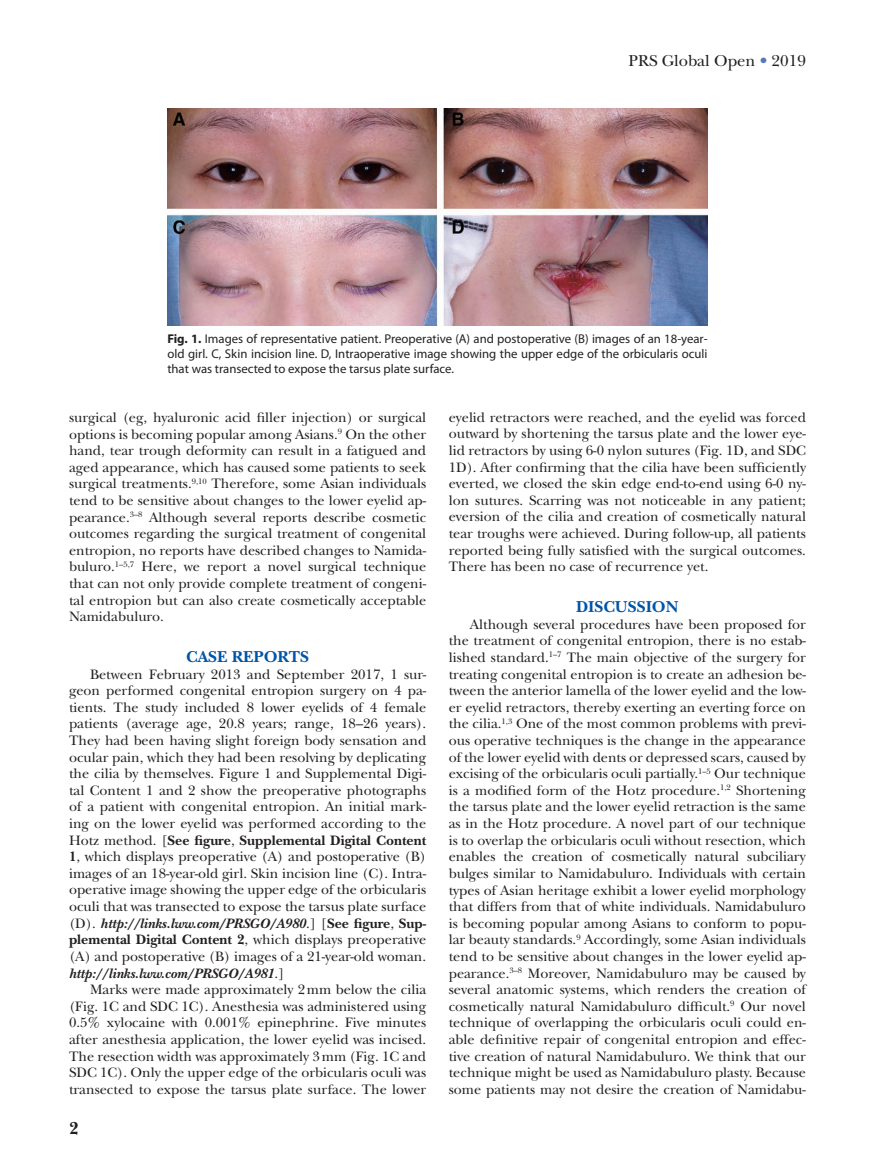
<style>
.page{position:relative;width:878px;height:1175px;background:#fff}
.page>*{position:absolute;margin:0;border:0;box-sizing:border-box;transform-origin:0 0}
.t1{font:700 18px "New Baskerville";color:#231f20}
.t2{font:700 16.5px "New Baskerville";color:#0154a6}
.t3{font:16.5px "New Baskerville";color:#231f20}
.t4{font:14.25px/16.6px "New Baskerville";color:#231f20;text-align:justify}
.t5{font:12.75px/15px "Myriad Pro";color:#231f20;text-align:justify}
.s1{color:#5876ba}
.s2{font-weight:700}
.s3{font-weight:700;font-style:italic}
</style>
<div class="page">
<img style="left:167px;top:108px;width:540px;height:217px">
<p class="t3" style="left:628px;top:51px;width:179px">PRS Global Open <span class="s1">•</span> 2019</p>
<p class="t5" style="left:167px;top:330px;width:541px"><span class="s2">Fig. 1.</span> Images of representative patient. Preoperative (A) and postoperative (B) images of an 18-year&shy;old girl. C, Skin incision line. D, Intraoperative image showing the upper edge of the orbicularis oculi that was transected to expose the tarsus plate surface.</p>
<p class="t4" style="left:69px;top:409px;width:359px">surgical (eg, hyaluronic acid filler injection) or surgical options is becoming popular among Asians.<sup>9</sup> On the other hand, tear trough deformity can result in a fatigued and aged appearance, which has caused some patients to seek surgical treatments.<sup>9,10</sup> Therefore, some Asian individuals tend to be sensitive about changes to the lower eyelid ap&shy;pearance.<sup>3–8</sup> Although several reports describe cosmetic outcomes regarding the surgical treatment of congenital entropion, no reports have described changes to Namida&shy;buluro.<sup>1–5,7</sup> Here, we report a novel surgical technique that can not only provide complete treatment of congeni&shy;tal entropion but can also create cosmetically acceptable Namidabuluro.</p>
<p class="t2" style="left:186px;top:647px;width:124px">CASE REPORTS</p>
<p class="t4" style="left:69px;top:665px;width:359px;text-indent:21px">Between February 2013 and September 2017, 1 sur&shy;geon performed congenital entropion surgery on 4 pa&shy;tients. The study included 8 lower eyelids of 4 female patients (average age, 20.8 years; range, 18–26 years).<br>They had been having slight foreign body sensation and ocular pain, which they had been resolving by deplicating the cilia by themselves. Figure 1 and Supplemental Digi&shy;tal Content 1 and 2 show the preoperative photographs of a patient with congenital entropion. An initial mark&shy;ing on the lower eyelid was performed according to the Hotz method. [<span class="s2">See figure</span>, <span class="s2">Supplemental Digital Content 1</span>, which displays preoperative (A) and postoperative (B) images of an 18-year-old girl. Skin incision line (C). Intra&shy;operative image showing the upper edge of the orbicularis oculi that was transected to expose the tarsus plate surface (D). <span class="s3">http://links.lww.com/PRSGO/A980</span>.] [<span class="s2">See figure</span>, <span class="s2">Sup&shy;plemental Digital Content 2</span>, which displays preoperative (A) and postoperative (B) images of a 21-year-old woman. <span class="s3">http://links.lww.com/PRSGO/A981</span>.]</p>
<p class="t4" style="left:69px;top:981px;width:359px;text-indent:21px">Marks were made approximately 2mm below the cilia (Fig. 1C and SDC 1C). Anesthesia was administered using 0.5% xylocaine with 0.001% epinephrine. Five minutes after anesthesia application, the lower eyelid was incised.<br>The resection width was approximately 3mm (Fig. 1C and SDC 1C). Only the upper edge of the orbicularis oculi was transected to expose the tarsus plate surface. The lower</p>
<p class="t1" style="left:69px;top:1118px;width:11px">2</p>
<p class="t4" style="left:449px;top:409px;width:359px">eyelid retractors were reached, and the eyelid was forced outward by shortening the tarsus plate and the lower eye&shy;lid retractors by using 6-0 nylon sutures (Fig. 1D, and SDC 1D). After confirming that the cilia have been sufficiently everted, we closed the skin edge end-to-end using 6-0 ny&shy;lon sutures. Scarring was not noticeable in any patient; eversion of the cilia and creation of cosmetically natural tear troughs were achieved. During follow-up, all patients reported being fully satisfied with the surgical outcomes.<br>There has been no case of recurrence yet.</p>
<p class="t2" style="left:576px;top:597px;width:104px">DISCUSSION</p>
<p class="t4" style="left:448px;top:616px;width:359px;text-indent:21px">Although several procedures have been proposed for the treatment of congenital entropion, there is no estab&shy;lished standard.<sup>1–7</sup> The main objective of the surgery for treating congenital entropion is to create an adhesion be&shy;tween the anterior lamella of the lower eyelid and the low&shy;er eyelid retractors, thereby exerting an everting force on the cilia.<sup>1,3</sup> One of the most common problems with previ&shy;ous operative techniques is the change in the appearance of the lower eyelid with dents or depressed scars, caused by excising of the orbicularis oculi partially.<sup>1–5</sup> Our technique is a modified form of the Hotz procedure.<sup>1,2</sup> Shortening the tarsus plate and the lower eyelid retraction is the same as in the Hotz procedure. A novel part of our technique is to overlap the orbicularis oculi without resection, which enables the creation of cosmetically natural subciliary bulges similar to Namidabuluro. Individuals with certain types of Asian heritage exhibit a lower eyelid morphology that differs from that of white individuals. Namidabuluro is becoming popular among Asians to conform to popu&shy;lar beauty standards.<sup>9</sup> Accordingly, some Asian individuals tend to be sensitive about changes in the lower eyelid ap&shy;pearance.<sup>3–8</sup> Moreover, Namidabuluro may be caused by several anatomic systems, which renders the creation of cosmetically natural Namidabuluro difficult.<sup>9</sup> Our novel technique of overlapping the orbicularis oculi could en&shy;able definitive repair of congenital entropion and effec&shy;tive creation of natural Namidabuluro. We think that our technique might be used as Namidabuluro plasty. Because some patients may not desire the creation of Namidabu-</p>
</div>
